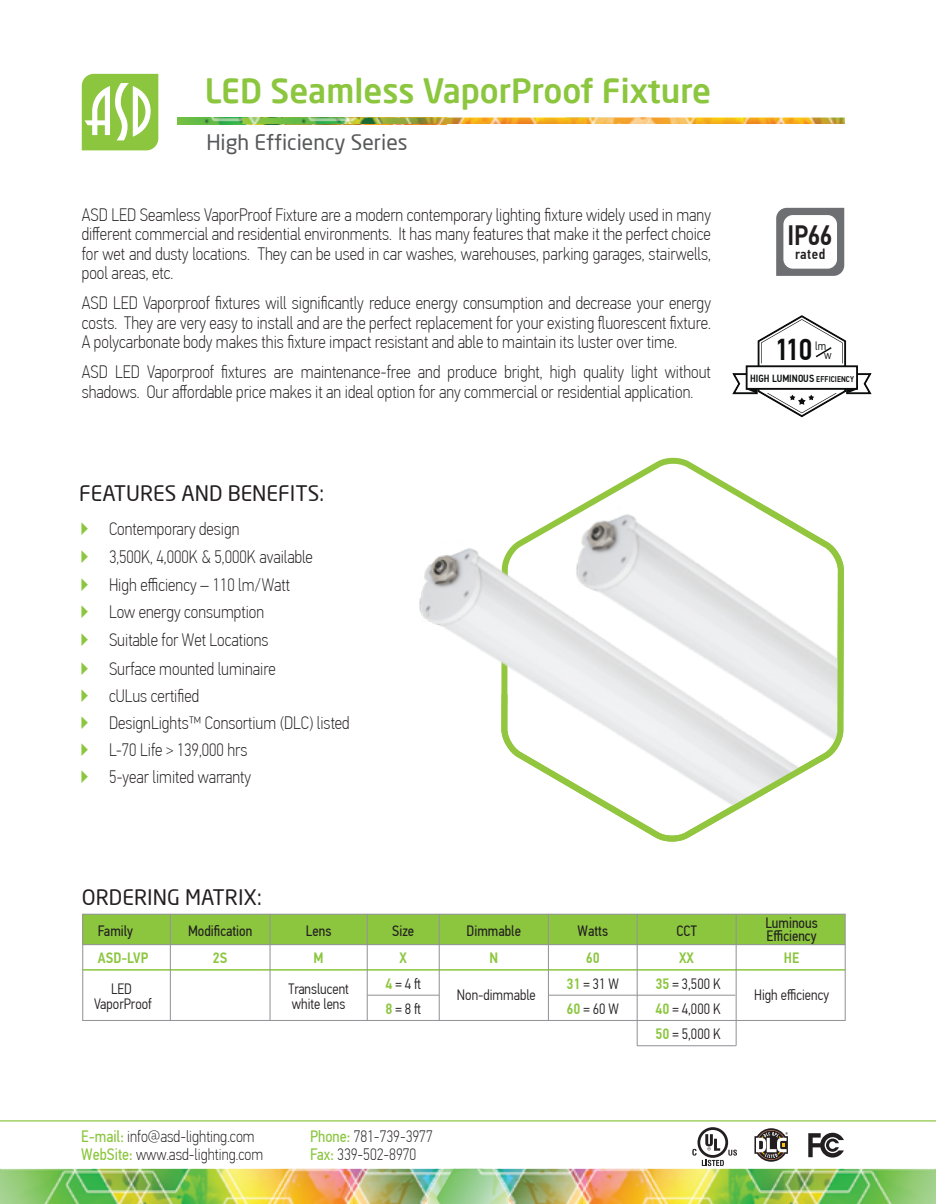
<style>
.page{position:relative;width:936px;height:1204px;background:#fff}
.page>*{position:absolute;margin:0;border:0;box-sizing:border-box;transform-origin:0 0}
.t1{font:500 33px "Neo Sans Pro";color:#8bc63e}
.t2{font:500 30.15px "PF Din Text Cond Pro";color:#0c0e0d}
.t3{font:500 28.05px "PF Din Text Cond Pro";color:#231f20}
.t4{font:21px "Neo Sans Pro";color:#231f20}
.t5{font:21px "Neo Sans Pro";color:#57585a}
.t6{font:100 18px/27.5px "PF Din Text Cond Pro";color:#231f20;text-align:justify}
.t7{font:100 16.5px "PF Din Text Cond Pro";color:#231f20}
.t8{font:300 15px/24.8px "PF Din Text Cond Pro";color:#231f20}
.t9{font:15px/13.5px "PF Din Text Cond Pro";color:#231f20}
.t10{font:500 15px "PF Din Text Cond Pro";color:#8bc63e}
.t11{font:500 14.55px "PF Din Text Cond Pro";letter-spacing:.035em;color:#231f20}
.t12{font:300 12px "PF Din Text Cond Pro";color:#0c0e0d}
.t13{font:500 10.35px "PF Din Text Cond Pro";letter-spacing:.005em;color:#0c0e0d}
.s1{color:#8bc63e}
.s2{font-size:8.25px}
.s3{font-weight:500;color:#8bc63e}
.s4{font-weight:400;color:#8bc63e}
</style>
<div class="page">
<svg style="left:846px;top:341px;width:25px;height:54px"></svg>
<img style="left:419px;top:548px;width:79px;height:112px">
<svg style="left:498px;top:117px;width:348px;height:1050px"></svg>
<div style="left:83px;top:914px;width:762px;height:30px;background:#8bc63e"></div>
<div style="left:82px;top:913px;width:763px;height:107px;border:1px solid #939598"></div>
<hr style="left:637px;top:1045px;width:98px;height:1px;background:#939598">
<hr style="left:548px;top:994px;width:187px;height:1px;background:#939598">
<hr style="left:367px;top:994px;width:72px;height:1px;background:#939598">
<hr style="left:83px;top:969px;width:762px;height:1px;background:#8bc63e">
<hr style="left:83px;top:944px;width:762px;height:1px;background:#939598">
<hr style="left:636px;top:914px;width:1px;height:131px;background:#939598">
<hr style="left:735px;top:914px;width:1px;height:131px;background:#939598">
<hr style="left:548px;top:914px;width:1px;height:106px;background:#939598">
<hr style="left:438px;top:914px;width:1px;height:106px;background:#939598">
<hr style="left:170px;top:914px;width:1px;height:106px;background:#939598">
<hr style="left:366px;top:914px;width:2px;height:106px;background:#939598">
<hr style="left:269px;top:914px;width:1px;height:106px;background:#939598">
<img style="left:0;top:1168px;width:436px;height:35px">
<img style="left:436px;top:1168px;width:499px;height:35px">
<hr style="left:0;top:1119px;width:935px;height:2px;background:#8bc63e">
<svg style="left:808px;top:1132px;width:35px;height:25px"></svg>
<svg style="left:754px;top:1128px;width:33px;height:33px"></svg>
<div style="left:696px;top:1125px;width:33px;height:33px;background:#fff"></div>
<svg style="left:692px;top:1127px;width:45px;height:38px"></svg>
<img style="left:177px;top:117px;width:65px;height:7px">
<img style="left:651px;top:117px;width:193px;height:7px">
<img style="left:242px;top:117px;width:409px;height:7px">
<svg style="left:82px;top:74px;width:76px;height:76px"></svg>
<h1 class="t1" style="left:205px;top:70px;width:507px">LED Seamless VaporProof Fixture</h1>
<p class="t5" style="left:206px;top:129px;width:203px">High Efficiency Series</p>
<p class="t6" style="left:82px;top:204px;width:630px;line-height:19.5px">ASD LED Seamless VaporProof Fixture are a modern contemporary lighting fixture widely used in many different commercial and residential environments. It has many features that make it the perfect choice for wet and dusty locations. They can be used in car washes, warehouses, parking garages, stairwells, pool areas, etc.</p>
<p class="t6" style="left:82px;top:293px;width:630px;line-height:19.5px">ASD LED Vaporproof fixtures will significantly reduce energy consumption and decrease your energy costs. They are very easy to install and are the perfect replacement for your existing fluorescent fixture.<br>A polycarbonate body makes this fixture impact resistant and able to maintain its luster over time.</p>
<p class="t6" style="left:82px;top:362px;width:630px;line-height:19.5px">ASD LED Vaporproof fixtures are maintenance-free and produce bright, high quality light without shadows. Our affordable price makes it an ideal option for any commercial or residential application.</p>
<p class="t4" style="left:79px;top:480px;width:246px">FEATURES AND BENEFITS:</p>
<p class="t6" style="left:79px;top:515px;width:272px;text-align:left"><span class="s1">▶</span> Contemporary design<br><span class="s1">▶</span> 3,500K, 4,000K &amp; 5,000K available<br><span class="s1">▶</span> High efficiency – 110 lm/Watt<br><span class="s1">▶</span> Low energy consumption<br><span class="s1">▶</span> Suitable for Wet Locations<br><span class="s1">▶</span> Surface mounted luminaire<br><span class="s1">▶</span> cULus certified<br><span class="s1">▶</span> DesignLights™ Consortium (DLC) listed <span class="s1">▶</span> L-70 Life &gt; 139,000 hrs<br><span class="s1">▶</span> 5-year limited warranty</p>
<h3 class="t3" style="left:787px;top:219px;width:46px">IP66</h3>
<p class="t11" style="left:795px;top:245px;width:31px">rated</p>
<h2 class="t2" style="left:774px;top:331px;width:39px">110</h2>
<p class="t12" style="left:815px;top:339px;width:13px">lm</p>
<p class="t13" style="left:750px;top:372px;width:105px">HIGH LUMINOUS <span class="s2">EFFICIENCY</span></p>
<p class="t12" style="left:824px;top:348px;width:9px">w</p>
<p class="t4" style="left:82px;top:884px;width:181px">ORDERING MATRIX:</p>
<p class="t9" style="left:98px;top:923px;width:37px">Family</p>
<p class="t9" style="left:306px;top:923px;width:27px">Lens</p>
<p class="t9" style="left:392px;top:923px;width:23px">Size</p>
<p class="t9" style="left:466px;top:923px;width:56px">Dimmable</p>
<p class="t9" style="left:676px;top:923px;width:22px">CCT</p>
<p class="t9" style="left:765px;top:916px;width:54px">Luminous<br>Efficiency</p>
<p class="t10" style="left:98px;top:949px;width:52px">ASD-LVP</p>
<p class="t8" style="left:385px;top:971px;width:37px"><span class="s3">4</span> = 4 ſt<br><span class="s3">8</span> = 8 ſt</p>
<p class="t8" style="left:655px;top:971px;width:67px;text-align:justify"><span class="s3">35</span> = 3,500 K <span class="s3">40</span> = 4,000 K <span class="s3">50</span> = 5,000 K</p>
<p class="t8" style="left:754px;top:981px;width:76px">High efficiency</p>
<p class="t9" style="left:188px;top:923px;width:66px">Modification</p>
<p class="t9" style="left:577px;top:923px;width:32px">Watts</p>
<p class="t10" style="left:213px;top:949px;width:16px">2S</p>
<p class="t10" style="left:313px;top:949px;width:12px">M</p>
<p class="t10" style="left:399px;top:949px;width:9px">X</p>
<p class="t10" style="left:585px;top:949px;width:15px">60</p>
<p class="t10" style="left:679px;top:949px;width:16px">XX</p>
<p class="t10" style="left:783px;top:949px;width:17px">HE</p>
<p class="t10" style="left:489px;top:949px;width:10px">N</p>
<p class="t8" style="left:566px;top:971px;width:54px"><span class="s3">31</span> = 31 W<br><span class="s3">60</span> = 60 W</p>
<p class="t8" style="left:288px;top:980px;width:62px;line-height:15px">Translucent white lens</p>
<p class="t8" style="left:94px;top:980px;width:59px;line-height:15px;text-align:center">LED<br>VaporProof</p>
<p class="t8" style="left:457px;top:981px;width:80px">Non-dimmable</p>
<p class="t7" style="left:81px;top:1126px;width:175px"><span class="s4">E-mail:</span> info@asd-lighting.com</p>
<p class="t7" style="left:310px;top:1126px;width:124px"><span class="s4">Phone:</span> 781-739-3977</p>
<p class="t7" style="left:81px;top:1144px;width:184px"><span class="s4">WebSite:</span> www.asd-lighting.com</p>
<p class="t7" style="left:310px;top:1144px;width:108px"><span class="s4">Fax:</span> 339-502-8970</p>
</div>
